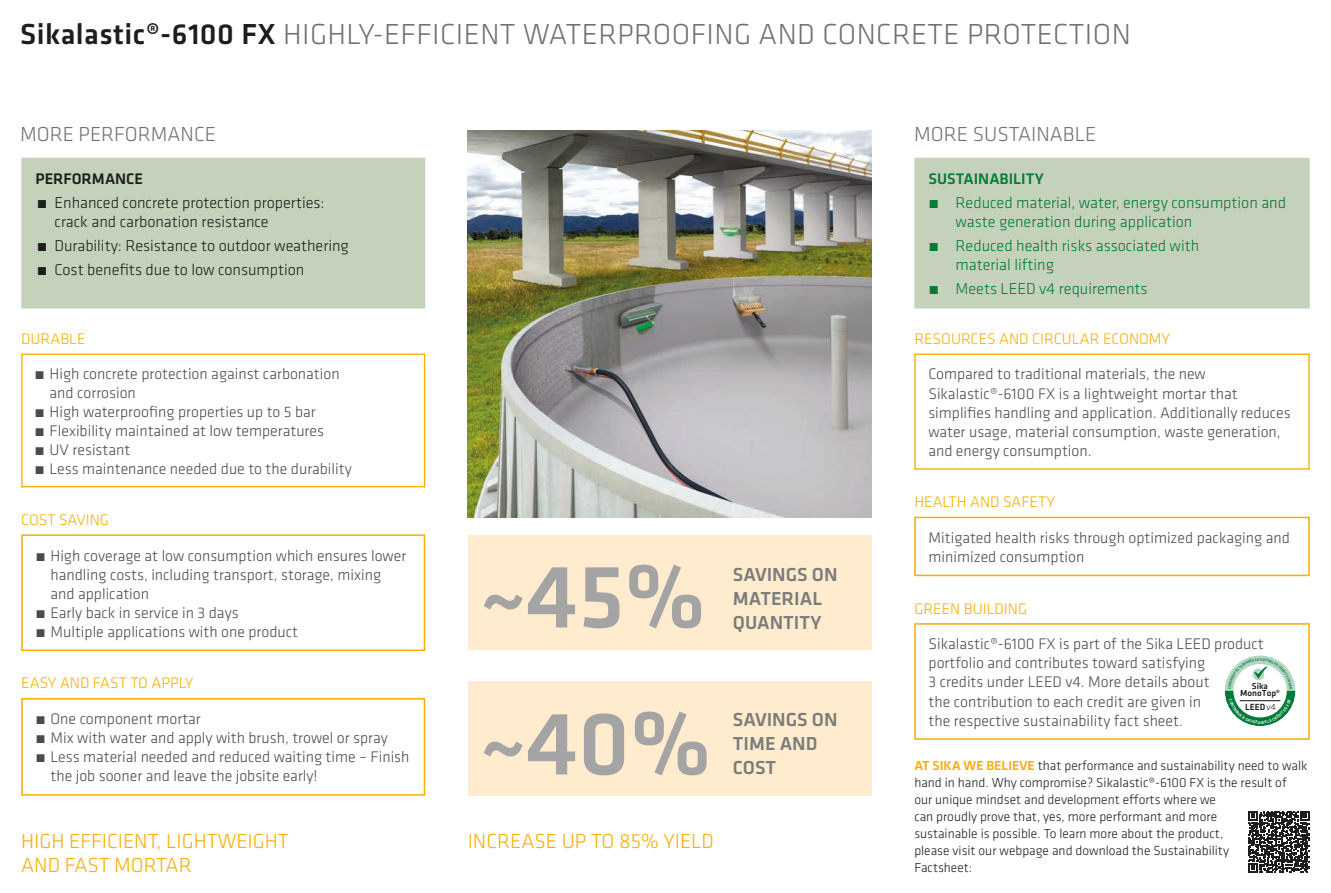
<style>
.page{position:relative;width:1331px;height:893px;background:#fff}
.page>*{position:absolute;margin:0;border:0;box-sizing:border-box;transform-origin:0 0}
.SI_Subline_Leaflet{font:500 93px "Klavika";color:#a4a4a4}
.SI_Copy_Leaflet{font:500 93px "Klavika";color:#a4a4a4}
.SI-Titel_Leaflet_Innenseiten{font:300 30px "Klavika";letter-spacing:.015em;color:#70706f}
.SI_Klavika_Zitat{font:300 21px/24px "Klavika";color:#f9ad01}
.SI_Subline_Leaflet-2{font:300 21px "Klavika";color:#70706f}
.Subline_grey_medium{font:500 19.5px/24px "Klavika";color:#7c7c7c}
.t1{font:300 16.35px/19.5px "Klavika";color:#047a35}
.t2{font:300 16.35px/19.5px "Klavika";color:#1d1d1b}
.Tiles_text{font:300 15.9px/19px "Klavika";color:#4b4b4a}
.Tiles_SHL{font:300 15.9px "Klavika";color:#f9ad01}
.Tiles_SHL-2{font:500 15.9px "Klavika";color:#047a35}
.Tiles_SHL-3{font:500 15.9px "Klavika";color:#1d1d1b}
.SI_Copy_Leaflet-2{font:300 13.5px/17px "Klavika";color:#1d1d1b}
.t3{font:500 9.3px "Klavika";color:#1d1d1b}
.t4{font:500 9px/7.8px "Klavika";color:#1d1d1b;text-align:center}
.s1{font-weight:500;color:#1d1d1b}
.s2{font-weight:500}
.s3{font-size:15.75px}
.s4{font-weight:300}
.s5{font-weight:500;color:#f9ad01}
</style>
<div class="page">
<img style="left:468px;top:131px;width:404px;height:386px">
<div style="left:21px;top:534px;width:404px;height:117px;border:2px solid #f9ad01"></div>
<div style="left:21px;top:698px;width:404px;height:98px;border:2px solid #f9ad01"></div>
<div style="left:22px;top:159px;width:402px;height:149px;background:#c4d2bb"></div>
<div style="left:21px;top:158px;width:404px;height:150px;border:2px solid #c4d2bb"></div>
<div style="left:21px;top:353px;width:404px;height:134px;border:1px solid #f9ad01"></div>
<div style="left:468px;top:535px;width:404px;height:115px;background:#ffebcd"></div>
<div style="left:468px;top:681px;width:404px;height:115px;background:#ffebcd"></div>
<svg style="left:914px;top:157px;width:396px;height:716px"></svg>
<hr style="left:446px;top:0;width:1px;height:893px;background:#1d1d1b">
<hr style="left:893px;top:0;width:1px;height:893px;background:#1d1d1b">
<svg style="left:1225px;top:655px;width:70px;height:71px"></svg>
<p class="SI-Titel_Leaflet_Innenseiten" style="left:20px;top:16px;width:1112px"><span class="s1">Sikalastic®-6100 FX</span> HIGHLY-EFFICIENT WATERPROOFING AND CONCRETE PROTECTION</p>
<p class="SI_Subline_Leaflet-2" style="left:20px;top:122px;width:197px">MORE PERFORMANCE</p>
<p class="SI_Subline_Leaflet-2" style="left:914px;top:122px;width:184px">MORE SUSTAINABLE</p>
<p class="Tiles_SHL-3" style="left:36px;top:168px;width:109px">PERFORMANCE</p>
<p class="t2" style="left:55px;top:192px;width:271px;text-indent:-18px"><span class="s2">́</span> Enhanced concrete protection properties: crack and carbonation resistance</p>
<p class="t2" style="left:37px;top:236px;width:314px"><span class="s2">́</span> Durability: Resistance to outdoor weathering</p>
<p class="t2" style="left:37px;top:259px;width:269px"><span class="s2">́</span> Cost benefits due to low consumption</p>
<p class="Tiles_SHL" style="left:21px;top:329px;width:66px">DURABLE</p>
<p class="Tiles_text" style="left:50px;top:364px;width:292px;text-indent:-15px"><span class="s2">́</span> High concrete protection against carbonation and corrosion</p>
<p class="Tiles_text" style="left:35px;top:402px;width:282px"><span class="s2">́</span> High waterproofing pr<span class="s3">operties up to 5 bar</span></p>
<p class="Tiles_text" style="left:35px;top:421px;width:291px"><span class="s2">́</span> Flexibility maintained at low temperatures</p>
<p class="Tiles_text" style="left:35px;top:440px;width:97px"><span class="s2">́</span> UV resistant</p>
<p class="Tiles_text" style="left:35px;top:459px;width:319px"><span class="s2">́</span> Less maintenance needed due to the durability</p>
<p class="Tiles_SHL" style="left:21px;top:510px;width:89px">COST SAVING</p>
<p class="Tiles_text" style="left:51px;top:546px;width:357px;text-indent:-15px"><span class="s2">́</span> High coverage at low consumption which ensures lower handling costs, including transport, storage, mixing and application</p>
<p class="Tiles_text" style="left:36px;top:603px;width:205px"><span class="s2">́</span> Early back in service in 3 days</p>
<p class="Tiles_text" style="left:36px;top:622px;width:264px"><span class="s2">́</span> Multiple applications with one product</p>
<p class="Tiles_SHL" style="left:21px;top:674px;width:174px">EASY AND FAST TO APPLY</p>
<p class="Tiles_text" style="left:36px;top:709px;width:167px"><span class="s2">́</span> One component mortar</p>
<p class="Tiles_text" style="left:36px;top:728px;width:354px"><span class="s2">́</span> Mix with water and apply with brush, trowel or spray</p>
<p class="Tiles_text" style="left:51px;top:747px;width:360px;text-indent:-15px"><span class="s2">́</span> Less material needed and reduced waiting time – Finish the job sooner and leave the jobsite early!</p>
<p class="SI_Subline_Leaflet" style="left:480px;top:534px;width:227px">~45%</p>
<p class="SI_Copy_Leaflet" style="left:480px;top:681px;width:233px">~40%</p>
<p class="SI_Klavika_Zitat" style="left:21px;top:828px;width:269px">HIGH EFFICIENT, LIGHTWEIGHT<br>AND FAST MORTAR</p>
<p class="SI_Klavika_Zitat" style="left:468px;top:828px;width:248px">INCREASE UP TO 85% YIELD</p>
<p class="Subline_grey_medium" style="left:733px;top:562px;width:106px">SAVINGS ON<br>MATERIAL<br>QUANTITY</p>
<p class="Subline_grey_medium" style="left:733px;top:707px;width:106px">SAVINGS ON<br>TIME AND<br>COST</p>
<p class="Tiles_SHL-2" style="left:929px;top:168px;width:117px">SUSTAINABILITY</p>
<p class="t1" style="left:956px;top:192px;width:332px;text-indent:-27px"><span class="s2">́</span> Reduced material, water, energy consumption and waste generation during application</p>
<p class="t1" style="left:956px;top:236px;width:245px;text-indent:-27px"><span class="s2">́</span> Reduced health risks associated with material lifting</p>
<p class="t1" style="left:929px;top:279px;width:220px"><span class="s2">́</span> Meets LEED v4 requirements</p>
<p class="Tiles_SHL" style="left:914px;top:329px;width:257px">RESOURCES AND CIRCULAR ECONOMY</p>
<p class="Tiles_text" style="left:928px;top:364px;width:364px">Compared to traditional materials, the new Sikalastic®-6100 FX is a lightweight mortar that simplifies handling and application. Additionally reduces water usage, material consumption, waste generation, and energy consumption.</p>
<p class="Tiles_SHL" style="left:914px;top:492px;width:142px">HEALTH AND SAFETY</p>
<p class="Tiles_text" style="left:929px;top:528px;width:363px">Mitigated health risks through optimized packaging and minimized consumption</p>
<p class="Tiles_SHL" style="left:914px;top:599px;width:114px">GREEN BUILDING</p>
<p class="Tiles_text" style="left:929px;top:634px;width:337px">Sikalastic®-6100 FX is part of the Sika LEED product portfolio and contributes toward satisfying<br>3 credits under LEED v4. More details about<br>the contribution to each credit are given in<br>the respective sustainability fact sheet.</p>
<p class="t4" style="left:1240px;top:681px;width:41px">Sika<br>MonoTop®</p>
<p class="t3" style="left:1245px;top:701px;width:32px">LEED<span class="s4">v4</span></p>
<p class="SI_Copy_Leaflet-2" style="left:914px;top:757px;width:395px"><span class="s5">AT SIKA WE BELIEVE</span> that performance and sustainability need to walk hand in hand. Why compromise? Sikalastic®-6100 FX is the result of our unique mindset and development efforts where we<br>can proudly prove that, yes, more performant and more<br>sustainable is possible. To learn more about the product,<br>please visit our webpage and download the Sustainability<br>Factsheet:</p>
</div>
